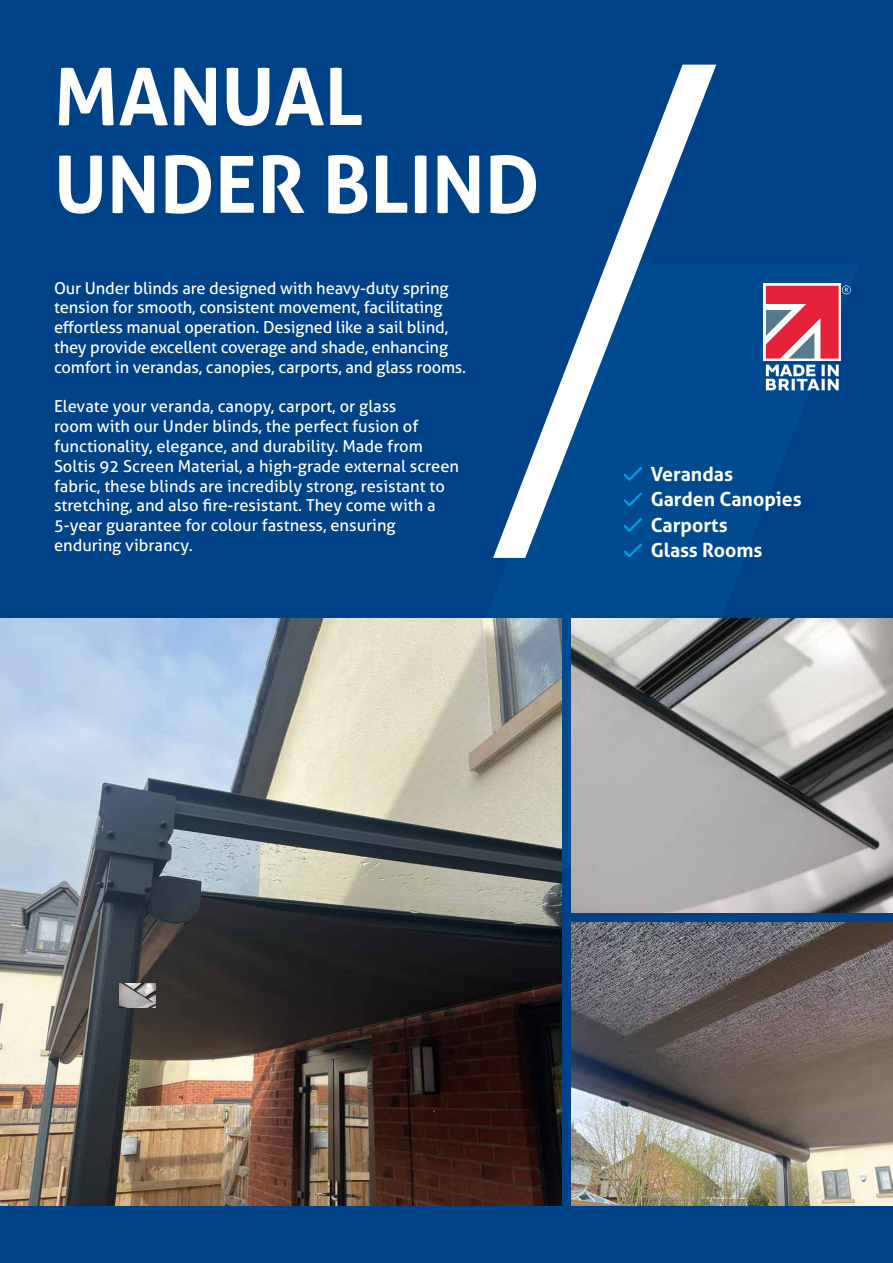
<style>
.page{position:relative;width:893px;height:1263px;background:#004288}
.page>*{position:absolute;margin:0;border:0;box-sizing:border-box;transform-origin:0 0}
.t1{font:700 79.05px/87.8px "Aller";color:#fff}
.t2{font:700 19.5px/25.5px "Aller";color:#fff}
.t3{font:16.5px/19.8px "Aller";letter-spacing:-.01em;color:#fff}
</style>
<div class="page">
<svg style="left:493px;top:65px;width:223px;height:493px"></svg>
<svg style="left:623px;top:467px;width:19px;height:14px"></svg>
<svg style="left:623px;top:492px;width:19px;height:14px"></svg>
<svg style="left:623px;top:518px;width:19px;height:14px"></svg>
<svg style="left:623px;top:543px;width:19px;height:14px"></svg>
<img style="left:0;top:619px;width:561px;height:587px">
<img style="left:571px;top:619px;width:322px;height:293px">
<img style="left:571px;top:922px;width:322px;height:284px">
<img style="left:120px;top:984px;width:35px;height:24px">
<svg style="left:764px;top:284px;width:77px;height:77px"></svg>
<svg style="left:766px;top:285px;width:85px;height:74px;background:#c15a73"></svg>
<svg style="left:766px;top:365px;width:73px;height:25px"></svg>
<h1 class="t1" style="left:54px;top:53px;width:488px">MANUAL<br>UNDER BLIND</h1>
<p class="t3" style="left:54px;top:278px;width:414px">Our Under blinds are designed with heavy-duty spring tension for smooth, consistent movement, facilitating effortless manual operation. Designed like a sail blind, they provide excellent coverage and shade, enhancing comfort in verandas, canopies, carports, and glass rooms.</p>
<p class="t3" style="left:54px;top:397px;width:407px">Elevate your veranda, canopy, carport, or glass<br>room with our Under blinds, the perfect fusion of functionality, elegance, and durability. Made from Soltis 92 Screen Material, a high-grade external screen fabric, these blinds are incredibly strong, resistant to stretching, and also fire-resistant. They come with a 5-year guarantee for colour fastness, ensuring enduring vibrancy.</p>
<p class="t2" style="left:651px;top:461px;width:153px">Verandas<br>Garden Canopies<br>Carports<br>Glass Rooms</p>
</div>
